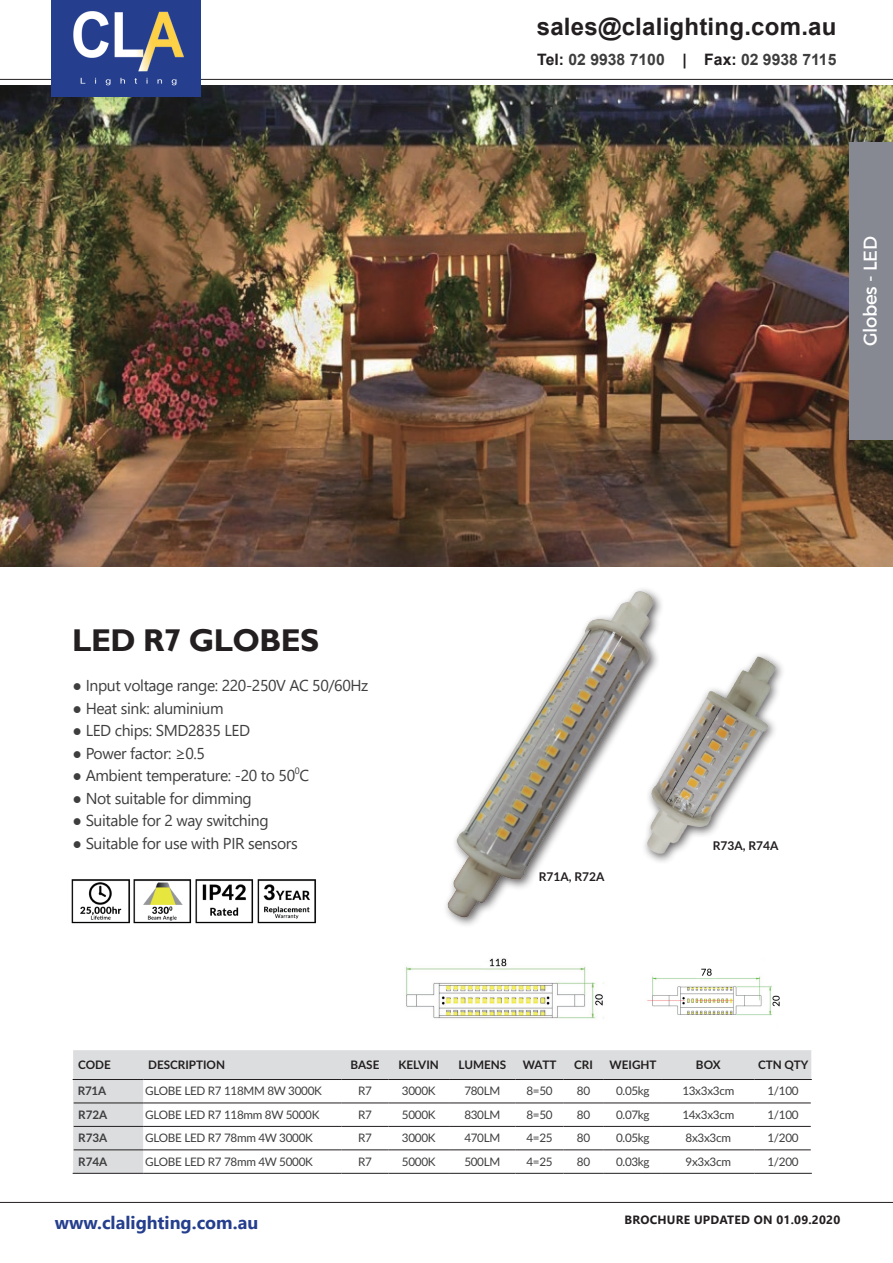
<style>
.page{position:relative;width:893px;height:1263px;background:#fff}
.page>*{position:absolute;margin:0;border:0;box-sizing:border-box;transform-origin:0 0}
.t1{font:700 31.5px "Gill Sans";letter-spacing:-.02em;color:#231f20}
.t2{font:700 24px "Arial";letter-spacing:.01em;color:#231f20}
.t3{font:18.9px "Argentum Sans";letter-spacing:-.025em;color:#fff;scale:.95 1}
.t4{font:700 18px "Segoe UI";color:#253f8e}
.t5{font:15.75px "Segoe UI";letter-spacing:-.025em;color:#3e3e3f}
.t6{font:700 15.75px "Arial";color:#3e3e3f}
.t7{font:700 12px "Segoe UI";letter-spacing:.02em;color:#231f20}
.t8{font:700 12px "Lato";color:#231f20}
.t9{font:11.7px "Lato";letter-spacing:-.025em;color:#3e3e3f}
.t10{font:700 11.7px "Lato";color:#231f20}
.t11{font:700 11.7px "Lato";color:#3e3e3f}
.t12{font:9.15px "Segoe UI";color:#3e3e3f}
.s1{color:#231f20}
</style>
<div class="page">
<img style="left:0;top:85px;width:893px;height:482px">
<svg style="left:73px;top:1050px;width:738px;height:123px"></svg>
<hr style="left:73px;top:1079px;width:70px;height:1px;background:#231f20">
<hr style="left:143px;top:1079px;width:199px;height:1px;background:#231f20">
<hr style="left:342px;top:1079px;width:46px;height:1px;background:#231f20">
<hr style="left:388px;top:1079px;width:61px;height:1px;background:#231f20">
<hr style="left:449px;top:1079px;width:67px;height:1px;background:#231f20">
<hr style="left:516px;top:1079px;width:47px;height:1px;background:#231f20">
<hr style="left:563px;top:1079px;width:41px;height:1px;background:#231f20">
<hr style="left:604px;top:1079px;width:58px;height:1px;background:#231f20">
<hr style="left:662px;top:1079px;width:93px;height:1px;background:#231f20">
<hr style="left:755px;top:1079px;width:57px;height:1px;background:#231f20">
<hr style="left:74px;top:1103px;width:69px;height:1px;background:#231f20">
<hr style="left:143px;top:1103px;width:199px;height:1px;background:#231f20">
<hr style="left:342px;top:1103px;width:46px;height:1px;background:#231f20">
<hr style="left:388px;top:1103px;width:61px;height:1px;background:#231f20">
<hr style="left:449px;top:1103px;width:67px;height:1px;background:#231f20">
<hr style="left:516px;top:1103px;width:47px;height:1px;background:#231f20">
<hr style="left:563px;top:1103px;width:41px;height:1px;background:#231f20">
<hr style="left:604px;top:1103px;width:58px;height:1px;background:#231f20">
<hr style="left:662px;top:1103px;width:93px;height:1px;background:#231f20">
<hr style="left:755px;top:1103px;width:56px;height:1px;background:#231f20">
<hr style="left:74px;top:1126px;width:69px;height:1px;background:#231f20">
<hr style="left:143px;top:1126px;width:199px;height:1px;background:#231f20">
<hr style="left:342px;top:1126px;width:46px;height:1px;background:#231f20">
<hr style="left:388px;top:1126px;width:61px;height:1px;background:#231f20">
<hr style="left:449px;top:1126px;width:67px;height:1px;background:#231f20">
<hr style="left:516px;top:1126px;width:47px;height:1px;background:#231f20">
<hr style="left:563px;top:1126px;width:41px;height:1px;background:#231f20">
<hr style="left:604px;top:1126px;width:58px;height:1px;background:#231f20">
<hr style="left:662px;top:1126px;width:93px;height:1px;background:#231f20">
<hr style="left:755px;top:1126px;width:56px;height:1px;background:#231f20">
<hr style="left:74px;top:1149px;width:69px;height:1px;background:#231f20">
<hr style="left:143px;top:1149px;width:199px;height:1px;background:#231f20">
<hr style="left:342px;top:1149px;width:46px;height:1px;background:#231f20">
<hr style="left:388px;top:1149px;width:61px;height:1px;background:#231f20">
<hr style="left:449px;top:1149px;width:67px;height:1px;background:#231f20">
<hr style="left:516px;top:1149px;width:47px;height:1px;background:#231f20">
<hr style="left:563px;top:1149px;width:41px;height:1px;background:#231f20">
<hr style="left:604px;top:1149px;width:58px;height:1px;background:#231f20">
<hr style="left:662px;top:1149px;width:93px;height:1px;background:#231f20">
<hr style="left:755px;top:1149px;width:56px;height:1px;background:#231f20">
<hr style="left:73px;top:1173px;width:70px;height:1px;background:#231f20">
<hr style="left:143px;top:1173px;width:199px;height:1px;background:#231f20">
<hr style="left:342px;top:1173px;width:46px;height:1px;background:#231f20">
<hr style="left:388px;top:1173px;width:61px;height:1px;background:#231f20">
<hr style="left:449px;top:1173px;width:67px;height:1px;background:#231f20">
<hr style="left:516px;top:1173px;width:47px;height:1px;background:#231f20">
<hr style="left:563px;top:1173px;width:41px;height:1px;background:#231f20">
<hr style="left:604px;top:1173px;width:58px;height:1px;background:#231f20">
<hr style="left:662px;top:1173px;width:93px;height:1px;background:#231f20">
<hr style="left:755px;top:1173px;width:57px;height:1px;background:#231f20">
<img style="left:446px;top:617px;width:163px;height:308px">
<img style="left:609px;top:589px;width:174px;height:273px">
<div style="left:850px;top:142px;width:43px;height:298px;background:#868992"></div>
<hr style="left:0;top:79px;width:893px;height:1px;background:#231f20">
<div style="left:52px;top:0;width:149px;height:96px;background:#253f8e"></div>
<img style="left:73px;top:11px;width:111px;height:75px">
<hr style="left:0;top:1202px;width:893px;height:1px;background:#231f20">
<img style="left:71px;top:879px;width:54px;height:45px">
<img style="left:125px;top:879px;width:62px;height:45px">
<img style="left:187px;top:879px;width:63px;height:45px">
<img style="left:250px;top:879px;width:66px;height:45px">
<img style="left:406px;top:958px;width:198px;height:61px">
<img style="left:647px;top:968px;width:133px;height:48px">
<h2 class="t2" style="left:537px;top:10px;width:301px">sales@clalighting.com.au</h2>
<h3 class="t6" style="left:537px;top:49px;width:301px"><span class="s1">Tel:</span> 02 9938 7100 <span class="s1">| Fax:</span> 02 9938 7115</h3>
<h3 class="t3" style="left:855px;top:346px;width:116px;rotate:-90deg">Globes - LED</h3>
<h1 class="t1" style="left:72px;top:621px;width:248px">LED R7 GLOBES</h1>
<h3 class="t5" style="left:73px;top:671px;width:297px">● Input voltage range: 220-250V AC 50/60Hz</h3>
<h3 class="t5" style="left:73px;top:693px;width:152px">● Heat sink: aluminium</h3>
<h3 class="t5" style="left:73px;top:716px;width:179px">● LED chips: SMD2835 LED</h3>
<h3 class="t5" style="left:73px;top:738px;width:134px">● Power factor: ≥0.5</h3>
<h3 class="t5" style="left:73px;top:761px;width:238px">● Ambient temperature: -20 to 50 C</h3>
<p class="t12" style="left:295px;top:762px;width:6px">0</p>
<h3 class="t5" style="left:73px;top:783px;width:181px">● Not suitable for dimming</h3>
<h3 class="t5" style="left:73px;top:806px;width:197px">● Suitable for 2 way switching</h3>
<h3 class="t5" style="left:73px;top:828px;width:227px">● Suitable for use with PIR sensors</h3>
<p class="t8" style="left:539px;top:868px;width:67px">R71A, R72A</p>
<p class="t8" style="left:713px;top:837px;width:67px">R73A, R74A</p>
<p class="t10" style="left:78px;top:1056px;width:34px">CODE</p>
<p class="t10" style="left:148px;top:1056px;width:78px">DESCRIPTION</p>
<p class="t10" style="left:351px;top:1056px;width:30px">BASE</p>
<p class="t10" style="left:398px;top:1056px;width:42px">KELVIN</p>
<p class="t10" style="left:458px;top:1056px;width:49px">LUMENS</p>
<p class="t10" style="left:523px;top:1056px;width:35px">WATT</p>
<p class="t10" style="left:574px;top:1056px;width:20px">CRI</p>
<p class="t10" style="left:610px;top:1056px;width:49px">WEIGHT</p>
<p class="t10" style="left:696px;top:1056px;width:26px">BOX</p>
<p class="t10" style="left:758px;top:1056px;width:52px">CTN QTY</p>
<p class="t11" style="left:78px;top:1082px;width:30px">R71A</p>
<p class="t9" style="left:145px;top:1083px;width:178px">GLOBE LED R7 118MM 8W 3000K</p>
<p class="t9" style="left:358px;top:1083px;width:15px">R7</p>
<p class="t9" style="left:402px;top:1083px;width:35px">3000K</p>
<p class="t9" style="left:464px;top:1083px;width:38px">780LM</p>
<p class="t9" style="left:526px;top:1083px;width:28px">8=50</p>
<p class="t9" style="left:577px;top:1083px;width:15px">80</p>
<p class="t9" style="left:616px;top:1083px;width:35px">0.05kg</p>
<p class="t9" style="left:682px;top:1083px;width:53px">13x3x3cm</p>
<p class="t9" style="left:767px;top:1083px;width:33px">1/100</p>
<p class="t11" style="left:78px;top:1106px;width:31px">R72A</p>
<p class="t9" style="left:145px;top:1106px;width:176px">GLOBE LED R7 118mm 8W 5000K</p>
<p class="t9" style="left:358px;top:1106px;width:15px">R7</p>
<p class="t9" style="left:402px;top:1106px;width:35px">5000K</p>
<p class="t9" style="left:464px;top:1106px;width:38px">830LM</p>
<p class="t9" style="left:526px;top:1106px;width:28px">8=50</p>
<p class="t9" style="left:577px;top:1106px;width:15px">80</p>
<p class="t9" style="left:616px;top:1106px;width:35px">0.07kg</p>
<p class="t9" style="left:682px;top:1106px;width:53px">14x3x3cm</p>
<p class="t9" style="left:767px;top:1106px;width:33px">1/100</p>
<p class="t11" style="left:78px;top:1129px;width:31px">R73A</p>
<p class="t9" style="left:145px;top:1130px;width:169px">GLOBE LED R7 78mm 4W 3000K</p>
<p class="t9" style="left:358px;top:1130px;width:15px">R7</p>
<p class="t9" style="left:402px;top:1130px;width:35px">3000K</p>
<p class="t9" style="left:464px;top:1130px;width:38px">470LM</p>
<p class="t9" style="left:526px;top:1130px;width:28px">4=25</p>
<p class="t9" style="left:577px;top:1130px;width:15px">80</p>
<p class="t9" style="left:616px;top:1130px;width:35px">0.05kg</p>
<p class="t9" style="left:686px;top:1130px;width:47px">8x3x3cm</p>
<p class="t9" style="left:767px;top:1130px;width:33px">1/200</p>
<p class="t11" style="left:78px;top:1153px;width:31px">R74A</p>
<p class="t9" style="left:145px;top:1153px;width:169px">GLOBE LED R7 78mm 4W 5000K</p>
<p class="t9" style="left:358px;top:1153px;width:15px">R7</p>
<p class="t9" style="left:402px;top:1153px;width:35px">5000K</p>
<p class="t9" style="left:464px;top:1153px;width:38px">500LM</p>
<p class="t9" style="left:526px;top:1153px;width:28px">4=25</p>
<p class="t9" style="left:577px;top:1153px;width:15px">80</p>
<p class="t9" style="left:616px;top:1153px;width:35px">0.03kg</p>
<p class="t9" style="left:686px;top:1153px;width:47px">9x3x3cm</p>
<p class="t9" style="left:767px;top:1153px;width:33px">1/200</p>
<h3 class="t4" style="left:55px;top:1205px;width:205px">www.clalighting.com.au</h3>
<p class="t7" style="left:624px;top:1208px;width:217px">BROCHURE UPDATED ON 01.09.2020</p>
</div>
